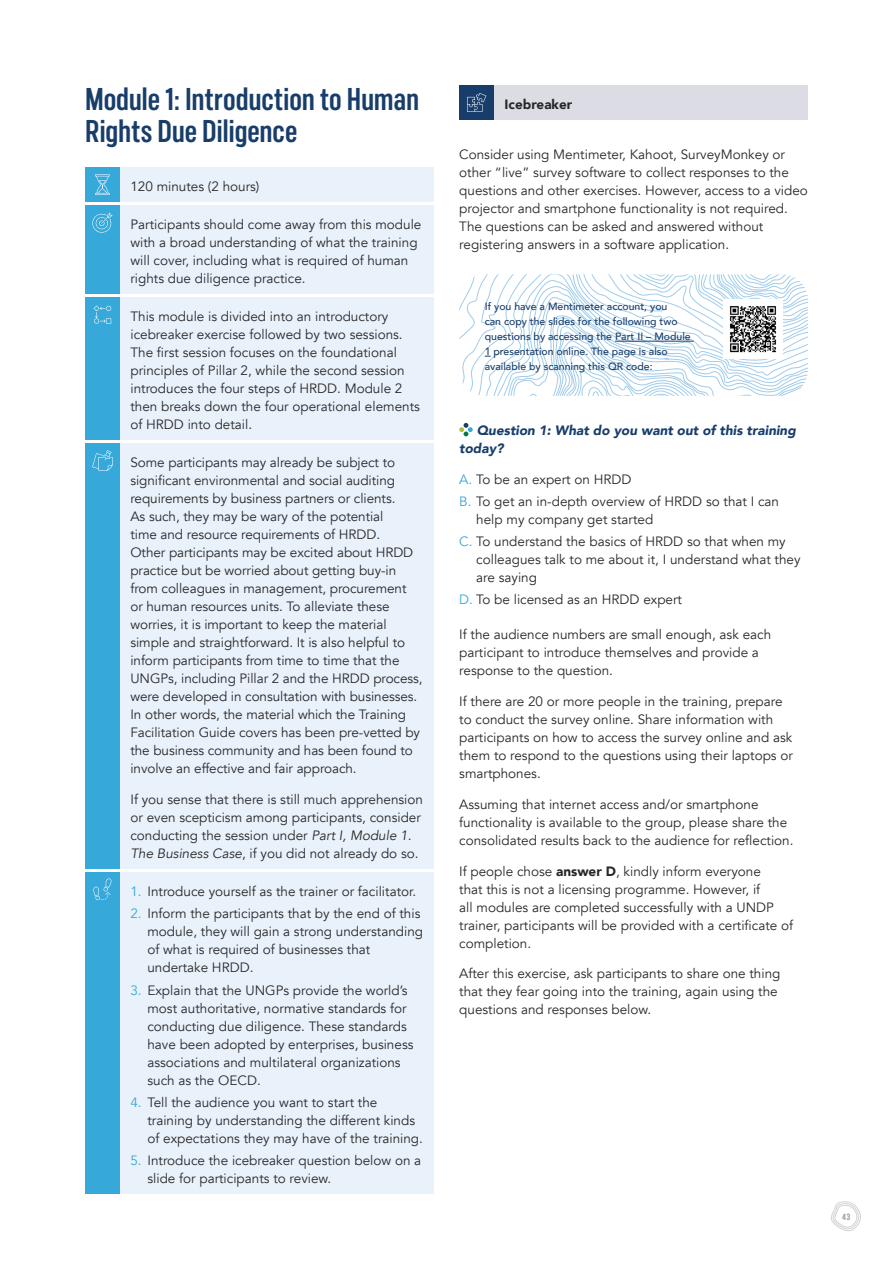
<style>
.page{position:relative;width:893px;height:1263px;background:#fff}
.page>*{position:absolute;margin:0;border:0;box-sizing:border-box;transform-origin:0 0}
.t1{font:700 31.5px/31.5px "Marsden Cm Semi";letter-spacing:-.005em;color:#183d6b}
.t2{font:13.5px/18px "Avenir";color:#292829}
.t3{font:italic 900 13.5px/18px "Avenir";color:#183d6b}
.t4{font:900 13.5px "Avenir";color:#292829}
.t5{font:500 10.5px/15px "Avenir";color:#183d6b}
.t6{font:700 9px "Marsden Cm Semi";color:#939598}
.s1{font-style:italic}
.s2{color:#37a8da}
.s3{font-weight:900}
</style>
<div class="page">
<div style="left:120px;top:167px;width:314px;height:35px;background:#e9f1fa"></div>
<div style="left:85px;top:167px;width:35px;height:35px;background:#37a8da"></div>
<svg style="left:95px;top:174px;width:15px;height:21px"></svg>
<div style="left:120px;top:205px;width:314px;height:89px;background:#e9f1fa"></div>
<div style="left:85px;top:205px;width:35px;height:89px;background:#37a8da"></div>
<svg style="left:92px;top:212px;width:21px;height:21px"></svg>
<div style="left:85px;top:297px;width:35px;height:143px;background:#37a8da"></div>
<svg style="left:94px;top:305px;width:17px;height:19px"></svg>
<div style="left:120px;top:297px;width:314px;height:143px;background:#e9f1fa"></div>
<div style="left:120px;top:443px;width:314px;height:426px;background:#e9f1fa"></div>
<div style="left:85px;top:443px;width:35px;height:426px;background:#37a8da"></div>
<svg style="left:92px;top:450px;width:21px;height:21px"></svg>
<div style="left:120px;top:872px;width:314px;height:322px;background:#e9f1fa"></div>
<div style="left:85px;top:872px;width:35px;height:322px;background:#37a8da"></div>
<svg style="left:93px;top:878px;width:18px;height:22px"></svg>
<div style="left:494px;top:85px;width:314px;height:35px;background:#dcdce4"></div>
<div style="left:459px;top:85px;width:35px;height:35px;background:#183d6b"></div>
<svg style="left:467px;top:93px;width:19px;height:19px"></svg>
<svg style="left:459px;top:423px;width:14px;height:13px"></svg>
<svg style="left:459px;top:274px;width:349px;height:122px"></svg>
<img style="left:724px;top:300px;width:58px;height:58px">
<svg style="left:831px;top:1201px;width:30px;height:31px"></svg>
<h1 class="t1" style="left:85px;top:84px;width:336px">Module 1: Introduction to Human<br>Rights Due Diligence</h1>
<p class="t2" style="left:130px;top:178px;width:131px">120 minutes (2 hours)</p>
<p class="t2" style="left:130px;top:216px;width:292px">Participants should come away from this module with a broad understanding of what the training will cover, including what is required of human rights due diligence practice.</p>
<p class="t2" style="left:130px;top:308px;width:291px">This module is divided into an introductory icebreaker exercise followed by two sessions.<br>The first session focuses on the foundational principles of Pillar 2, while the second session introduces the four steps of HRDD. Module 2 then breaks down the four operational elements of HRDD into detail.</p>
<p class="t2" style="left:130px;top:454px;width:294px">Some participants may already be subject to significant environmental and social auditing requirements by business partners or clients.<br>As such, they may be wary of the potential<br>time and resource requirements of HRDD.<br>Other participants may be excited about HRDD practice but be worried about getting buy-in from colleagues in management, procurement<br>or human resources units. To alleviate these worries, it is important to keep the material simple and straightforward. It is also helpful to inform participants from time to time that the UNGPs, including Pillar 2 and the HRDD process, were developed in consultation with businesses.<br>In other words, the material which the Training Facilitation Guide covers has been pre-vetted by the business community and has been found to involve an effective and fair approach.</p>
<p class="t2" style="left:130px;top:791px;width:294px">If you sense that there is still much apprehension or even scepticism among participants, consider conducting the session under <span class="s1">Part I, Module 1.<br>The Business Case</span>, if you did not already do so.</p>
<p class="t2" style="left:130px;top:883px;width:287px"><span class="s2">1.</span> Introduce yourself as the trainer or facilitator.</p>
<p class="t2" style="left:147px;top:905px;width:277px;text-indent:-17px"><span class="s2">2.</span> Inform the participants that by the end of this module, they will gain a strong understanding of what is required of businesses that undertake HRDD.</p>
<p class="t2" style="left:147px;top:981px;width:268px;text-indent:-17px"><span class="s2">3.</span> Explain that the UNGPs provide the world’s most authoritative, normative standards for conducting due diligence. These standards have been adopted by enterprises, business associations and multilateral organizations such as the OECD.</p>
<p class="t2" style="left:147px;top:1093px;width:277px;text-indent:-17px"><span class="s2">4.</span> Tell the audience you want to start the training by understanding the different kinds of expectations they may have of the training.</p>
<p class="t2" style="left:147px;top:1151px;width:275px;text-indent:-17px"><span class="s2">5.</span> Introduce the icebreaker question below on a slide for participants to review.</p>
<p class="t4" style="left:505px;top:93px;width:69px">Icebreaker</p>
<p class="t2" style="left:459px;top:145px;width:350px">Consider using Mentimeter, Kahoot, SurveyMonkey or other “live” survey software to collect responses to the questions and other exercises. However, access to a video projector and smartphone functionality is not required.<br>The questions can be asked and answered without registering answers in a software application.</p>
<p class="t5" style="left:485px;top:299px;width:207px">If you have a Mentimeter account, you<br>can copy the slides for the following two questions by accessing the Part II – Module 1 presentation online. The page is also available by scanning this QR code:</p>
<p class="t3" style="left:459px;top:421px;width:338px;text-indent:17px">Question 1: What do you want out of this training today?</p>
<p class="t2" style="left:459px;top:468px;width:321px;line-height:22.2px"><span class="s2">A.</span> To be an expert on HRDD<br><span class="s2">B.</span> To get an in-depth overview of HRDD so that I can</p>
<p class="t2" style="left:459px;top:508px;width:328px;line-height:22.2px;text-indent:17px">help my company get started<br><span class="s2">C.</span> To understand the basics of HRDD so that when my</p>
<p class="t2" style="left:476px;top:551px;width:326px">colleagues talk to me about it, I understand what they are saying</p>
<p class="t2" style="left:459px;top:591px;width:224px"><span class="s2">D.</span> To be licensed as an HRDD expert</p>
<p class="t2" style="left:459px;top:626px;width:313px">If the audience numbers are small enough, ask each participant to introduce themselves and provide a response to the question.</p>
<p class="t2" style="left:459px;top:693px;width:335px">If there are 20 or more people in the training, prepare to conduct the survey online. Share information with participants on how to access the survey online and ask them to respond to the questions using their laptops or smartphones.</p>
<p class="t2" style="left:459px;top:795px;width:336px">Assuming that internet access and/or smartphone functionality is available to the group, please share the consolidated results back to the audience for reflection.</p>
<p class="t2" style="left:459px;top:862px;width:335px">If people chose <span class="s3">answer D</span>, kindly inform everyone<br>that this is not a licensing programme. However, if<br>all modules are completed successfully with a UNDP trainer, participants will be provided with a certificate of completion.</p>
<p class="t2" style="left:459px;top:965px;width:323px">After this exercise, ask participants to share one thing that they fear going into the training, again using the questions and responses below.</p>
<p class="t6" style="left:842px;top:1212px;width:9px">43</p>
</div>
